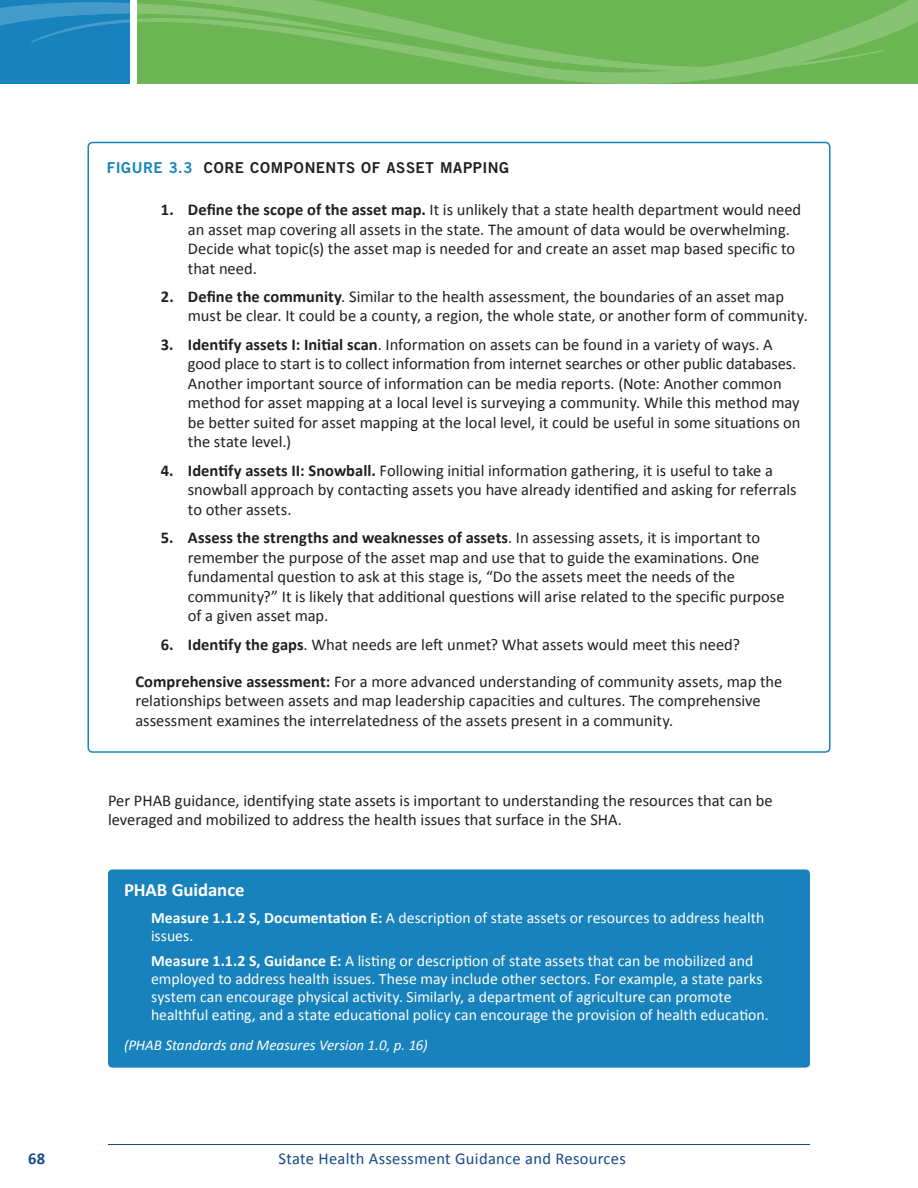
<style>
.page{position:relative;width:918px;height:1188px;background:#fff}
.page>*{position:absolute;margin:0;border:0;box-sizing:border-box;transform-origin:0 0}
.t1{font:700 18.75px "Calibri";letter-spacing:-.005em;color:#fff}
.t2{font:16.5px/19.5px "Calibri";color:#231f20}
.t3{font:16.5px "Calibri";letter-spacing:.02em;color:#18488c}
.t4{font:700 16.5px "Calibri";color:#18488c}
.t5{font:15.75px/18px "Calibri";color:#fff}
.t6{font:italic 15px "Calibri";color:#fff}
.t7{font:15px "Trade Gothic LT Std Bd 2";letter-spacing:.04em;color:#231f20}
.s1{color:#1782bb}
.s2{font-weight:700}
</style>
<div class="page">
<div style="left:0;top:0;width:130px;height:84px;background:#1782bb"></div>
<svg style="left:31px;top:0;width:887px;height:43px;background:#67b25e"></svg>
<svg style="left:55px;top:4px;width:863px;height:80px;background:#6db560"></svg>
<svg style="left:31px;top:1px;width:347px;height:37px;background:#71b672"></svg>
<svg style="left:0;top:2px;width:110px;height:29px;fill:#3f98c7"></svg>
<hr style="left:108px;top:1144px;width:702px;height:1px;background:#18488c">
<div style="left:108px;top:869px;width:702px;height:199px;background:#1782bb;border-radius:4px"></div>
<p class="t7" style="left:107px;top:158px;width:404px"><span class="s1">FIGURE 3.3</span> CORE COMPONENTS OF ASSET MAPPING</p>
<p class="t2" style="left:188px;top:199px;width:615px;text-indent:-27px"><span class="s2">1. Define the scope of the asset map.</span> It is unlikely that a state health department would need an asset map covering all assets in the state. The amount of data would be overwhelming.<br>Decide what topic(s) the asset map is needed for and create an asset map based specific to that need.</p>
<p class="t2" style="left:188px;top:286px;width:621px;text-indent:-27px"><span class="s2">2. Define the community</span>. Similar to the health assessment, the boundaries of an asset map must be clear. It could be a county, a region, the whole state, or another form of community.</p>
<p class="t2" style="left:188px;top:334px;width:614px;text-indent:-27px"><span class="s2">3. Identify assets I: Initial scan</span>. Information on assets can be found in a variety of ways. A good place to start is to collect information from internet searches or other public databases.<br>Another important source of information can be media reports. (Note: Another common method for asset mapping at a local level is surveying a community. While this method may be better suited for asset mapping at the local level, it could be useful in some situations on the state level.)</p>
<p class="t2" style="left:188px;top:460px;width:610px;text-indent:-27px"><span class="s2">4. Identify assets II: Snowball.</span> Following initial information gathering, it is useful to take a snowball approach by contacting assets you have already identified and asking for referrals to other assets.</p>
<p class="t2" style="left:188px;top:527px;width:598px;text-indent:-27px"><span class="s2">5. Assess the strengths and weaknesses of assets</span>. In assessing assets, it is important to remember the purpose of the asset map and use that to guide the examinations. One fundamental question to ask at this stage is, “Do the assets meet the needs of the community?” It is likely that additional questions will arise related to the specific purpose of a given asset map.</p>
<p class="t2" style="left:161px;top:634px;width:581px"><span class="s2">6. Identify the gaps</span>. What needs are left unmet? What assets would meet this need?</p>
<p class="t2" style="left:135px;top:671px;width:649px"><span class="s2">Comprehensive assessment:</span> For a more advanced understanding of community assets, map the relationships between assets and map leadership capacities and cultures. The comprehensive assessment examines the interrelatedness of the assets present in a community.</p>
<p class="t2" style="left:108px;top:790px;width:666px;line-height:18.9px">Per PHAB guidance, identifying state assets is important to understanding the resources that can be leveraged and mobilized to address the health issues that surface in the SHA.</p>
<p class="t1" style="left:124px;top:878px;width:122px">PHAB Guidance</p>
<p class="t5" style="left:151px;top:908px;width:615px"><span class="s2">Measure 1.1.2 S, Documentation E:</span> A description of state assets or resources to address health issues.</p>
<p class="t5" style="left:151px;top:951px;width:619px"><span class="s2">Measure 1.1.2 S, Guidance E:</span> A listing or description of state assets that can be mobilized and employed to address health issues. These may include other sectors. For example, a state parks system can encourage physical activity. Similarly, a department of agriculture can promote healthful eating, and a state educational policy can encourage the provision of health education.</p>
<p class="t6" style="left:124px;top:1036px;width:305px">(PHAB Standards and Measures Version 1.0, p. 16)</p>
<p class="t4" style="left:28px;top:1148px;width:19px">68</p>
<p class="t3" style="left:279px;top:1148px;width:349px">State Health Assessment Guidance and Resources</p>
</div>
